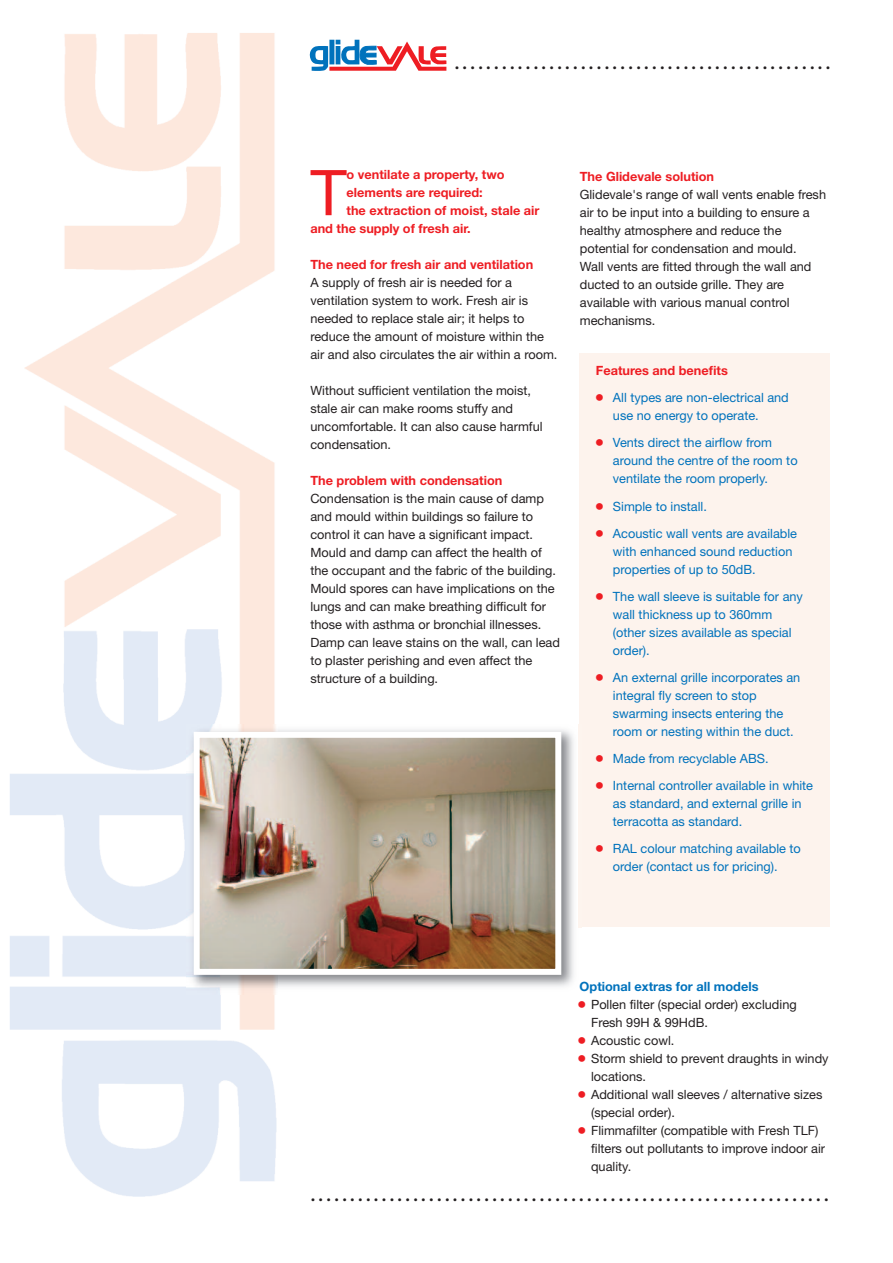
<style>
.page{position:relative;width:893px;height:1263px;background:#fff}
.page>*{position:absolute;margin:0;border:0;box-sizing:border-box;transform-origin:0 0}
.t1{font:63.15px "Helvetica Neue LT Std";color:#ee1d23}
.t2{font:700 21px "Clearface";color:#231f20}
.t3{font:12.75px/18px "Helvetica Neue LT Std";color:#231f20}
.t4{font:12.75px/18px "Helvetica Neue LT Std";color:#0072bc}
.t5{font:700 12.75px "Helvetica Neue LT Std";color:#ee1d23}
.t6{font:700 12.75px "Helvetica Neue LT Std";color:#0072bc}
.s1{font-family:"Universal Newswith Comm Pi";font-size:13.5px;color:#ee1d23}
</style>
<div class="page">
<div style="left:579px;top:354px;width:251px;height:573px;background:#fdf3ed"></div>
<img style="left:10px;top:33px;width:267px;height:1164px">
<svg style="left:310px;top:40px;width:136px;height:31px"></svg>
<img style="left:187px;top:725px;width:394px;height:270px">
<img style="left:579px;top:725px;width:2px;height:202px">
<img style="left:201px;top:739px;width:353px;height:229px">
<div style="left:194px;top:732px;width:367px;height:243px;border:6px solid #fff"></div>
<h2 class="t2" style="left:454px;top:53px;width:378px">................................................</h2>
<h1 class="t1" style="left:310px;top:170px;width:38px">T</h1>
<p class="t5" style="left:347px;top:170px;width:159px">o ventilate a property, two</p>
<p class="t5" style="left:347px;top:188px;width:138px">elements are required:</p>
<p class="t5" style="left:347px;top:206px;width:194px">the extraction of moist, stale air</p>
<p class="t5" style="left:310px;top:224px;width:162px">and the supply of fresh air.</p>
<p class="t5" style="left:310px;top:260px;width:224px">The need for fresh air and ventilation</p>
<p class="t3" style="left:310px;top:275px;width:249px">A supply of fresh air is needed for a ventilation system to work. Fresh air is needed to replace stale air; it helps to reduce the amount of moisture within the air and also circulates the air within a room.</p>
<p class="t3" style="left:310px;top:383px;width:234px">Without sufficient ventilation the moist, stale air can make rooms stuffy and uncomfortable. It can also cause harmful condensation.</p>
<p class="t5" style="left:310px;top:476px;width:193px">The problem with condensation</p>
<p class="t3" style="left:310px;top:491px;width:251px">Condensation is the main cause of damp and mould within buildings so failure to control it can have a significant impact.<br>Mould and damp can affect the health of the occupant and the fabric of the building.<br>Mould spores can have implications on the lungs and can make breathing difficult for those with asthma or bronchial illnesses.<br>Damp can leave stains on the wall, can lead to plaster perishing and even affect the structure of a building.</p>
<p class="t5" style="left:580px;top:172px;width:136px">The Glidevale solution</p>
<p class="t3" style="left:580px;top:186px;width:248px">Glidevale's range of wall vents enable fresh air to be input into a building to ensure a healthy atmosphere and reduce the potential for condensation and mould.<br>Wall vents are fitted through the wall and ducted to an outside grille. They are available with various manual control mechanisms.</p>
<p class="t5" style="left:596px;top:366px;width:134px">Features and benefits</p>
<p class="t4" style="left:613px;top:389px;width:177px;text-indent:-17px"><span class="s1">●</span> All types are non-electrical and use no energy to operate.</p>
<p class="t4" style="left:613px;top:434px;width:186px;text-indent:-17px"><span class="s1">●</span> Vents direct the airflow from around the centre of the room to ventilate the room properly.</p>
<p class="t4" style="left:596px;top:499px;width:113px"><span class="s1">●</span> Simple to install.</p>
<p class="t4" style="left:613px;top:526px;width:186px;text-indent:-17px"><span class="s1">●</span> Acoustic wall vents are available with enhanced sound reduction properties of up to 50dB.</p>
<p class="t4" style="left:613px;top:589px;width:192px;text-indent:-17px"><span class="s1">●</span> The wall sleeve is suitable for any wall thickness up to 360mm (other sizes available as special order).</p>
<p class="t4" style="left:613px;top:670px;width:189px;text-indent:-17px"><span class="s1">●</span> An external grille incorporates an integral fly screen to stop swarming insects entering the room or nesting within the duct.</p>
<p class="t4" style="left:596px;top:751px;width:174px"><span class="s1">●</span> Made from recyclable ABS.</p>
<p class="t4" style="left:613px;top:778px;width:202px;text-indent:-17px"><span class="s1">●</span> Internal controller available in white as standard, and external grille in terracotta as standard.</p>
<p class="t4" style="left:596px;top:841px;width:206px;text-align:center"><span class="s1">●</span> RAL colour matching available to order (contact us for pricing).</p>
<p class="t6" style="left:580px;top:982px;width:180px">Optional extras for all models</p>
<p class="t3" style="left:591px;top:997px;width:207px;text-indent:-13px"><span class="s1">●</span> Pollen filter (special order) excluding<br>Fresh 99H &amp; 99HdB.</p>
<p class="t3" style="left:578px;top:1033px;width:98px"><span class="s1">●</span> Acoustic cowl.</p>
<p class="t3" style="left:591px;top:1051px;width:239px;text-indent:-13px"><span class="s1">●</span> Storm shield to prevent draughts in windy locations.</p>
<p class="t3" style="left:591px;top:1087px;width:233px;text-indent:-13px"><span class="s1">●</span> Additional wall sleeves / alternative sizes (special order).</p>
<p class="t3" style="left:591px;top:1123px;width:236px;text-indent:-13px"><span class="s1">●</span> Flimmafilter (compatible with Fresh TLF) filters out pollutants to improve indoor air quality.</p>
<h2 class="t2" style="left:310px;top:1184px;width:520px">..................................................................</h2>
</div>
